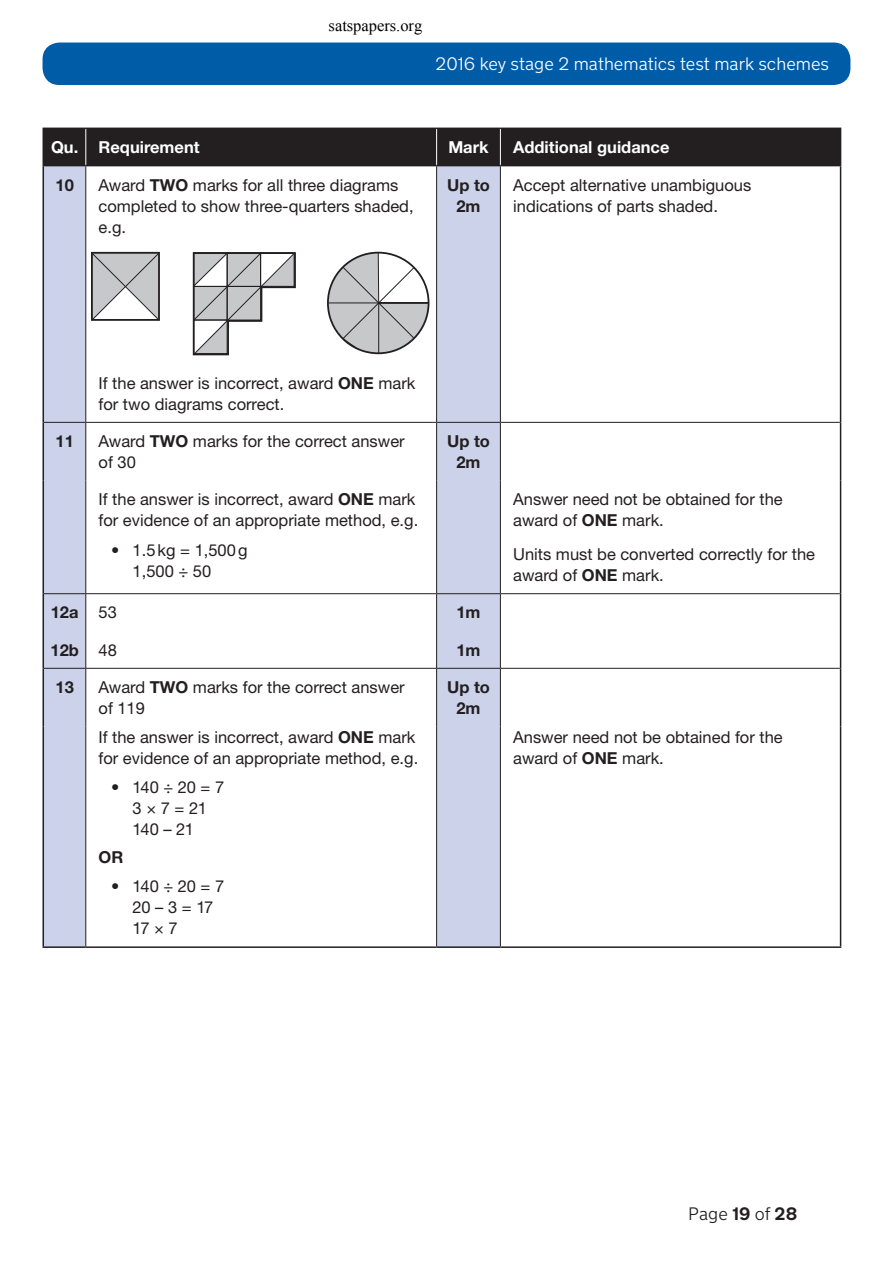
<style>
.page{position:relative;width:893px;height:1263px;background:#fff}
.page>*{position:absolute;margin:0;border:0;box-sizing:border-box;transform-origin:0 0}
.t1{font:300 18px "New Transport";color:#fff}
.t2{font:300 18px "New Transport";color:#231f20}
.P__paragraph_text{font:16.5px/21px "Helvetica Neue LT Std Roman 2";color:#231f20}
.P__paragraph_text-2{font:700 16.5px "Helvetica Neue LT Std";color:#fff}
.P__paragraph_text-3{font:700 16.5px/21px "Helvetica Neue LT Std";color:#231f20;text-align:center}
.P__paragraph_text-4{font:16.5px/21px "Helvetica Neue LT Std Roman 2";letter-spacing:-.035em;color:#231f20;text-align:center}
.P__paragraph_text-5{font:16.5px/21px "Helvetica Neue LT Std Roman 2";letter-spacing:-.045em;color:#231f20}
.t3{font:16.5px "Times New Roman";color:#000}
.s1{font-family:"Helvetica Neue LT Std";font-weight:700}
.s2{font-weight:700}
</style>
<div class="page">
<div style="left:43px;top:43px;width:807px;height:42px;background:#005ca7;border-radius:17px"></div>
<div style="left:44px;top:129px;width:796px;height:36px;background:#231f20"></div>
<svg style="left:44px;top:166px;width:456px;height:780px"></svg>
<hr style="left:43px;top:165px;width:43px;height:1px;background:#231f20">
<hr style="left:86px;top:165px;width:351px;height:1px;background:#231f20">
<hr style="left:85px;top:166px;width:1px;height:256px;background:#231f20">
<hr style="left:85px;top:423px;width:1px;height:58px;background:#231f20">
<hr style="left:85px;top:481px;width:1px;height:112px;background:#231f20">
<hr style="left:85px;top:594px;width:1px;height:37px;background:#231f20">
<hr style="left:85px;top:631px;width:1px;height:37px;background:#231f20">
<hr style="left:85px;top:669px;width:1px;height:58px;background:#231f20">
<hr style="left:85px;top:727px;width:1px;height:219px;background:#231f20">
<hr style="left:43px;top:128px;width:43px;height:1px;background:#231f20">
<hr style="left:43px;top:129px;width:1px;height:36px;background:#231f20">
<hr style="left:86px;top:128px;width:351px;height:1px;background:#231f20">
<hr style="left:43px;top:166px;width:1px;height:256px;background:#231f20">
<hr style="left:43px;top:422px;width:1px;height:59px;background:#231f20">
<hr style="left:43px;top:481px;width:1px;height:113px;background:#231f20">
<hr style="left:43px;top:594px;width:1px;height:37px;background:#231f20">
<hr style="left:43px;top:631px;width:1px;height:37px;background:#231f20">
<hr style="left:43px;top:668px;width:1px;height:59px;background:#231f20">
<hr style="left:43px;top:727px;width:1px;height:219px;background:#231f20">
<hr style="left:436px;top:166px;width:1px;height:256px;background:#231f20">
<hr style="left:500px;top:166px;width:1px;height:256px;background:#231f20">
<hr style="left:436px;top:423px;width:1px;height:58px;background:#231f20">
<hr style="left:500px;top:423px;width:1px;height:58px;background:#231f20">
<hr style="left:436px;top:481px;width:1px;height:112px;background:#231f20">
<hr style="left:500px;top:481px;width:1px;height:112px;background:#231f20">
<hr style="left:436px;top:594px;width:1px;height:37px;background:#231f20">
<hr style="left:500px;top:594px;width:1px;height:37px;background:#231f20">
<hr style="left:436px;top:631px;width:1px;height:37px;background:#231f20">
<hr style="left:500px;top:631px;width:1px;height:37px;background:#231f20">
<hr style="left:436px;top:669px;width:1px;height:58px;background:#231f20">
<hr style="left:500px;top:669px;width:1px;height:58px;background:#231f20">
<hr style="left:436px;top:727px;width:1px;height:219px;background:#231f20">
<hr style="left:500px;top:727px;width:1px;height:219px;background:#231f20">
<hr style="left:840px;top:166px;width:1px;height:256px;background:#231f20">
<hr style="left:840px;top:422px;width:1px;height:59px;background:#231f20">
<hr style="left:840px;top:481px;width:1px;height:113px;background:#231f20">
<hr style="left:840px;top:594px;width:1px;height:37px;background:#231f20">
<hr style="left:840px;top:631px;width:1px;height:37px;background:#231f20">
<hr style="left:840px;top:668px;width:1px;height:59px;background:#231f20">
<hr style="left:840px;top:727px;width:1px;height:219px;background:#231f20">
<hr style="left:437px;top:128px;width:63px;height:1px;background:#231f20">
<hr style="left:500px;top:128px;width:341px;height:1px;background:#231f20">
<hr style="left:840px;top:129px;width:1px;height:36px;background:#231f20">
<hr style="left:437px;top:165px;width:63px;height:1px;background:#231f20">
<hr style="left:500px;top:165px;width:341px;height:1px;background:#231f20">
<hr style="left:44px;top:422px;width:42px;height:1px;background:#231f20">
<hr style="left:86px;top:422px;width:351px;height:1px;background:#231f20">
<hr style="left:437px;top:422px;width:63px;height:1px;background:#231f20">
<hr style="left:500px;top:422px;width:340px;height:1px;background:#231f20">
<hr style="left:44px;top:593px;width:42px;height:1px;background:#231f20">
<hr style="left:86px;top:593px;width:351px;height:1px;background:#231f20">
<hr style="left:437px;top:593px;width:63px;height:1px;background:#231f20">
<hr style="left:500px;top:593px;width:340px;height:1px;background:#231f20">
<hr style="left:44px;top:668px;width:42px;height:1px;background:#231f20">
<hr style="left:86px;top:668px;width:351px;height:1px;background:#231f20">
<hr style="left:437px;top:668px;width:63px;height:1px;background:#231f20">
<hr style="left:500px;top:668px;width:340px;height:1px;background:#231f20">
<hr style="left:43px;top:946px;width:43px;height:2px;background:#231f20">
<hr style="left:86px;top:946px;width:351px;height:2px;background:#231f20">
<hr style="left:437px;top:946px;width:63px;height:2px;background:#231f20">
<hr style="left:500px;top:946px;width:341px;height:2px;background:#231f20">
<hr style="left:85px;top:129px;width:1px;height:36px;background:#fff">
<hr style="left:436px;top:129px;width:1px;height:36px;background:#fff">
<hr style="left:500px;top:129px;width:1px;height:36px;background:#fff">
<svg style="left:94px;top:255px;width:63px;height:63px"></svg>
<div style="left:91px;top:252px;width:69px;height:69px;border:2px solid #231f20"></div>
<svg style="left:192px;top:252px;width:105px;height:103px"></svg>
<svg style="left:328px;top:252px;width:102px;height:101px"></svg>
<hr style="left:378px;top:303px;width:1px;height:50px;background:#231f20">
<p class="t3" style="left:329px;top:17px;width:95px">satspapers.org</p>
<p class="t1" style="left:435px;top:53px;width:395px">2016 key stage 2 mathematics test mark schemes</p>
<p class="P__paragraph_text-2" style="left:51px;top:137px;width:29px">Qu.</p>
<p class="P__paragraph_text-2" style="left:99px;top:137px;width:103px">Requirement</p>
<p class="P__paragraph_text-2" style="left:448px;top:137px;width:42px">Mark</p>
<p class="P__paragraph_text-2" style="left:513px;top:137px;width:158px">Additional guidance</p>
<p class="P__paragraph_text-3" style="left:56px;top:174px;width:20px">10</p>
<p class="P__paragraph_text" style="left:99px;top:174px;width:317px">Award <span class="s1">TWO</span> marks for all three diagrams completed to show three-quarters shaded, e.g.</p>
<p class="P__paragraph_text-3" style="left:447px;top:174px;width:44px">Up to<br>2m</p>
<p class="P__paragraph_text" style="left:513px;top:174px;width:240px">Accept alternative unambiguous indications of parts shaded.</p>
<p class="P__paragraph_text" style="left:99px;top:372px;width:318px">If the answer is incorrect, award <span class="s1">ONE</span> mark for two diagrams correct.</p>
<p class="P__paragraph_text-3" style="left:56px;top:430px;width:20px">11</p>
<p class="P__paragraph_text" style="left:99px;top:430px;width:308px">Award <span class="s1">TWO</span> marks for the correct answer of 30</p>
<p class="P__paragraph_text-3" style="left:447px;top:430px;width:44px">Up to<br>2m</p>
<p class="P__paragraph_text" style="left:99px;top:489px;width:321px">If the answer is incorrect, award <span class="s1">ONE</span> mark for evidence of an appropriate method, e.g.</p>
<p class="P__paragraph_text" style="left:133px;top:539px;width:116px;text-indent:-21px">• 1.5kg = 1,500g<br>1,500 ÷ 50</p>
<p class="P__paragraph_text-3" style="left:51px;top:601px;width:29px">12a</p>
<p class="P__paragraph_text" style="left:99px;top:602px;width:20px">53</p>
<p class="P__paragraph_text-3" style="left:456px;top:601px;width:26px">1m</p>
<p class="P__paragraph_text-3" style="left:51px;top:639px;width:30px">12b</p>
<p class="P__paragraph_text" style="left:99px;top:639px;width:20px">48</p>
<p class="P__paragraph_text-3" style="left:456px;top:639px;width:26px">1m</p>
<p class="P__paragraph_text-3" style="left:56px;top:676px;width:20px">13</p>
<p class="P__paragraph_text" style="left:99px;top:676px;width:308px">Award <span class="s1">TWO</span> marks for the correct answer of 119</p>
<p class="P__paragraph_text-3" style="left:447px;top:676px;width:44px">Up to<br>2m</p>
<p class="P__paragraph_text" style="left:99px;top:726px;width:321px">If the answer is incorrect, award <span class="s1">ONE</span> mark for evidence of an appropriate method, e.g.</p>
<p class="P__paragraph_text-4" style="left:111px;top:776px;width:115px">• 140 ÷ 20 = 7<br>3 × 7 = 21<br>140 – 21</p>
<p class="P__paragraph_text-3" style="left:99px;top:846px;width:26px">OR</p>
<p class="P__paragraph_text-5" style="left:133px;top:875px;width:93px;text-indent:-21px">• 140 ÷ 20 = 7<br>20 – 3 = 17<br>17 × 7</p>
<p class="P__paragraph_text" style="left:513px;top:489px;width:271px">Answer need not be obtained for the award of <span class="s1">ONE</span> mark.</p>
<p class="P__paragraph_text" style="left:513px;top:543px;width:303px">Units must be converted correctly for the award of <span class="s1">ONE</span> mark.</p>
<p class="P__paragraph_text" style="left:513px;top:726px;width:271px">Answer need not be obtained for the award of <span class="s1">ONE</span> mark.</p>
<p class="t2" style="left:688px;top:1203px;width:110px">Page <span class="s2">19</span> of <span class="s2">28</span></p>
</div>
